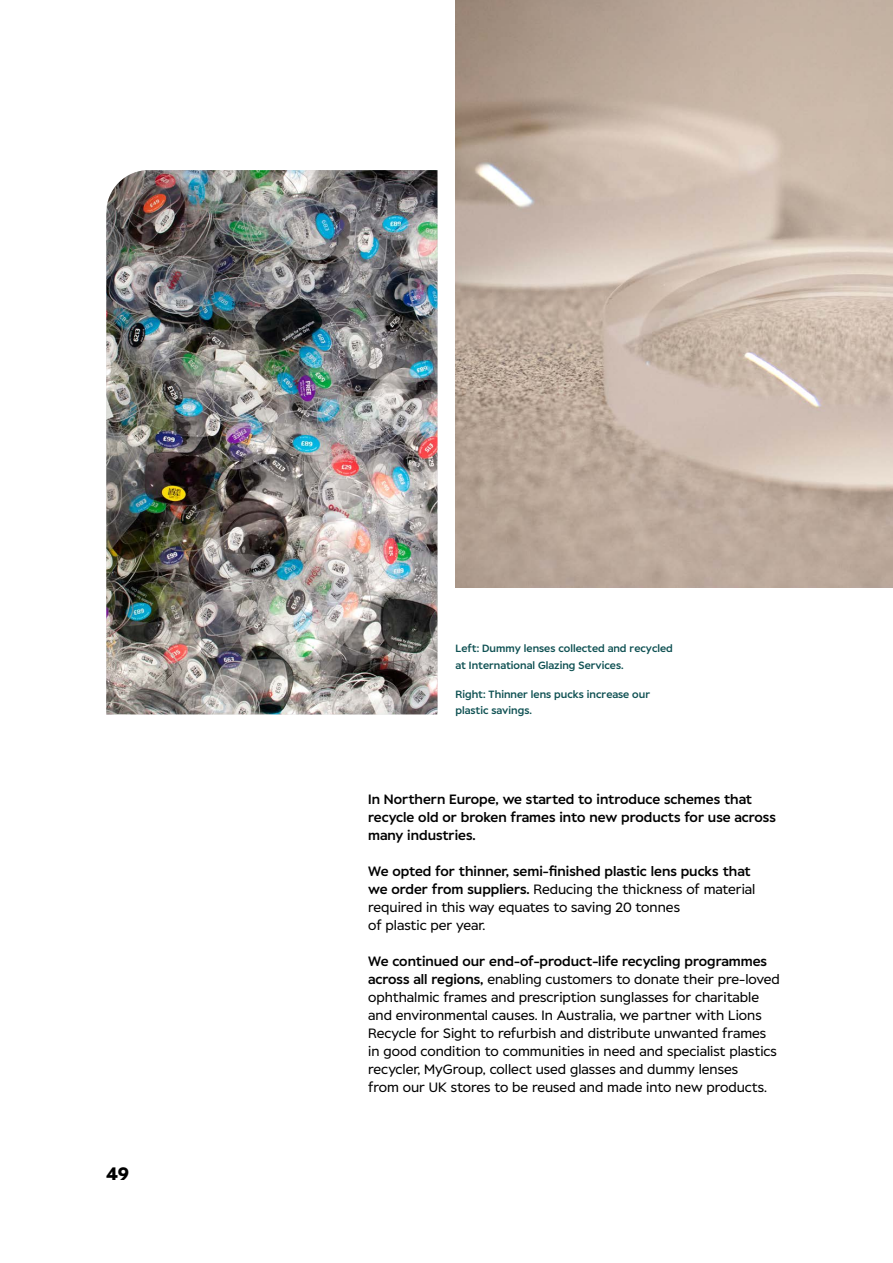
<style>
.page{position:relative;width:893px;height:1263px;background:#fff}
.page>*{position:absolute;margin:0;border:0;box-sizing:border-box;transform-origin:0 0}
.t1{font:700 18px "Specsavers";color:#000}
.t2{font:13.5px/18px "Specsavers";color:#000}
.t3{font:500 13.5px/18px "Specsavers";color:#000}
.t4{font:500 10.5px/16.5px "Specsavers";color:#0f5153}
.s1{font-weight:500}
</style>
<div class="page">
<img style="left:106px;top:170px;width:331px;height:544px">
<img style="left:455px;top:0;width:438px;height:587px">
<p class="t1" style="left:106px;top:1163px;width:24px">49</p>
<p class="t4" style="left:455px;top:640px;width:219px">Left: Dummy lenses collected and recycled at International Glazing Services.</p>
<p class="t4" style="left:455px;top:686px;width:196px">Right: Thinner lens pucks increase our plastic savings.</p>
<p class="t3" style="left:368px;top:790px;width:409px">In Northern Europe, we started to introduce schemes that recycle old or broken frames into new products for use across many industries.</p>
<p class="t2" style="left:368px;top:862px;width:389px"><span class="s1">We opted for thinner, semi-finished plastic lens pucks that we order from suppliers.</span> Reducing the thickness of material required in this way equates to saving 20 tonnes<br>of plastic per year.</p>
<p class="t2" style="left:368px;top:952px;width:413px"><span class="s1">We continued our end-of-product-life recycling programmes across all regions,</span> enabling customers to donate their pre-loved ophthalmic frames and prescription sunglasses for charitable and environmental causes. In Australia, we partner with Lions Recycle for Sight to refurbish and distribute unwanted frames in good condition to communities in need and specialist plastics recycler, MyGroup, collect used glasses and dummy lenses<br>from our UK stores to be reused and made into new products.</p>
</div>
